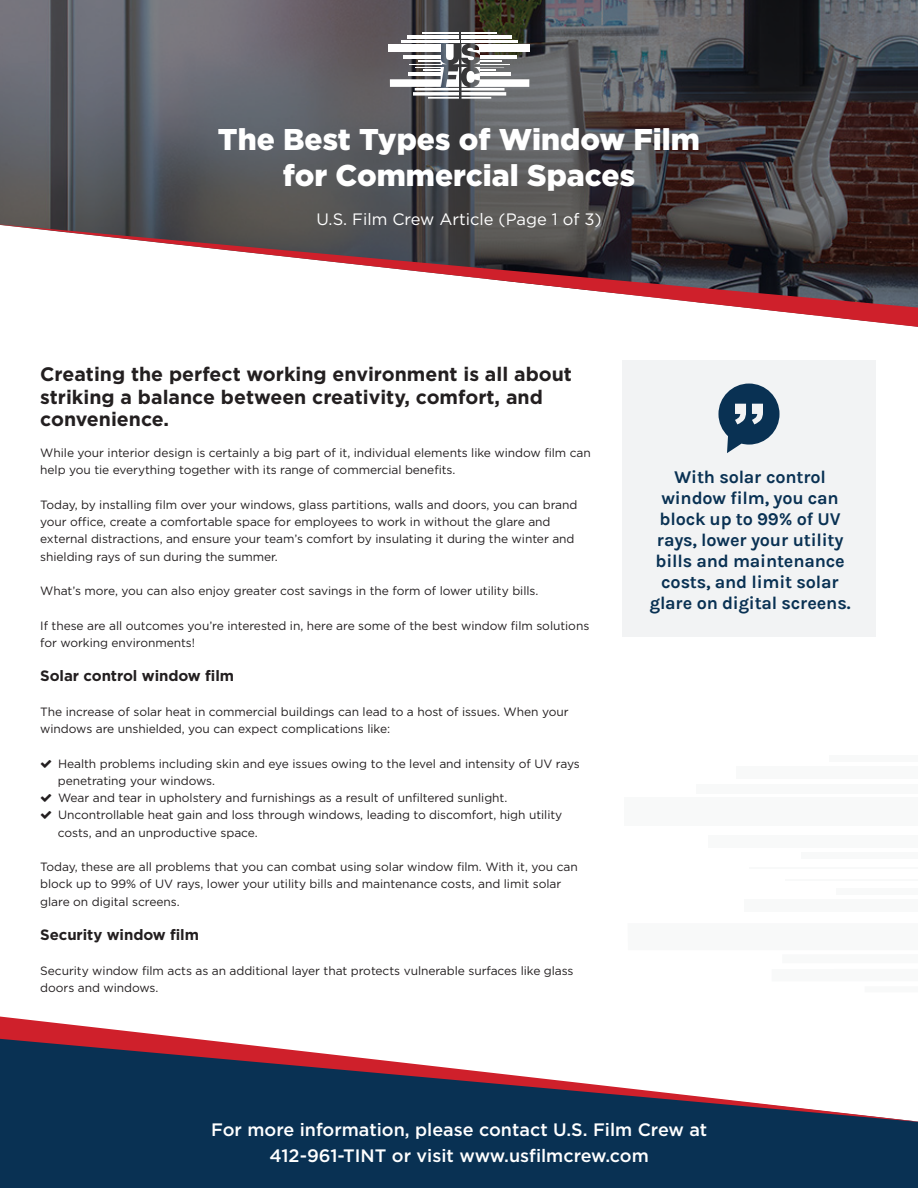
<style>
.page{position:relative;width:918px;height:1188px;background:#093153}
.page>*{position:absolute;margin:0;border:0;box-sizing:border-box;transform-origin:0 0}
.t1{font:900 30px/36px "Gotham";color:#fff;text-align:center}
.t2{font:700 19.5px/22.5px "Gotham";color:#231f20}
.t3{font:700 18px/21px "Karla";letter-spacing:-.01em;color:#093153;text-align:center}
.t4{font:500 18px/25.5px "Gotham";color:#fff;text-align:center}
.t5{font:16.5px "Gotham";color:#fff}
.t6{font:700 15px "Gotham";letter-spacing:-.005em;color:#231f20}
.t7{font:12px/17.2px "Gotham";letter-spacing:-.005em;color:#231f20}
</style>
<div class="page">
<svg style="left:0;top:0;width:918px;height:223px"></svg>
<div style="left:0;top:328px;width:918px;height:687px;background:#fff"></div>
<div style="left:772px;top:969px;width:146px;height:12px;background:#f2f3f4"></div>
<div style="left:865px;top:986px;width:53px;height:6px;background:#f2f3f4"></div>
<div style="left:624px;top:797px;width:294px;height:28px;background:#f2f3f4"></div>
<hr style="left:749px;top:868px;width:169px;height:1px;background:#f2f3f4">
<div style="left:696px;top:785px;width:222px;height:9px;background:#f2f3f4"></div>
<div style="left:736px;top:767px;width:182px;height:12px;background:#f2f3f4"></div>
<div style="left:829px;top:755px;width:89px;height:7px;background:#f2f3f4"></div>
<div style="left:628px;top:923px;width:290px;height:27px;background:#f8f9f9"></div>
<div style="left:744px;top:900px;width:174px;height:12px;background:#f2f3f4"></div>
<div style="left:836px;top:889px;width:82px;height:6px;background:#f2f3f4"></div>
<hr style="left:785px;top:879px;width:133px;height:2px;background:#f2f3f4">
<div style="left:782px;top:954px;width:136px;height:9px;background:#f2f3f4"></div>
<div style="left:708px;top:835px;width:210px;height:13px;background:#f2f3f4"></div>
<div style="left:801px;top:853px;width:117px;height:6px;background:#f2f3f4"></div>
<div style="left:623px;top:360px;width:253px;height:276px;background:#f2f3f4"></div>
<svg style="left:718px;top:384px;width:62px;height:69px"></svg>
<svg style="left:0;top:223px;width:918px;height:105px"></svg>
<svg style="left:462px;top:92px;width:44px;height:4px"></svg>
<hr style="left:462px;top:97px;width:29px;height:2px;background:#fff">
<div style="left:480px;top:44px;width:50px;height:8px;background:#fff"></div>
<hr style="left:480px;top:64px;width:30px;height:1px;background:#fff">
<hr style="left:462px;top:41px;width:56px;height:2px;background:#fff">
<hr style="left:462px;top:36px;width:50px;height:3px;background:#fff">
<hr style="left:462px;top:32px;width:35px;height:2px;background:#fff">
<div style="left:480px;top:79px;width:49px;height:8px;background:#fff"></div>
<hr style="left:480px;top:73px;width:31px;height:3px;background:#fff">
<hr style="left:462px;top:88px;width:43px;height:3px;background:#fff">
<svg style="left:413px;top:92px;width:46px;height:4px"></svg>
<hr style="left:428px;top:97px;width:31px;height:2px;background:#fff">
<hr style="left:415px;top:88px;width:44px;height:3px;background:#fff">
<hr style="left:480px;top:55px;width:36px;height:3px;background:#fff">
<div style="left:388px;top:44px;width:53px;height:8px;background:#fff"></div>
<hr style="left:401px;top:41px;width:58px;height:2px;background:#fff">
<hr style="left:407px;top:36px;width:52px;height:3px;background:#fff">
<hr style="left:422px;top:32px;width:37px;height:2px;background:#fff">
<svg style="left:390px;top:44px;width:114px;height:43px"></svg>
<svg style="left:0;top:1015px;width:918px;height:107px"></svg>
<svg style="left:41px;top:760px;width:10px;height:8px"></svg>
<svg style="left:41px;top:794px;width:10px;height:8px"></svg>
<svg style="left:41px;top:811px;width:10px;height:8px"></svg>
<h1 class="t1" style="left:218px;top:121px;width:484px">The Best Types of Window Film for Commercial Spaces</h1>
<h3 class="t5" style="left:316px;top:210px;width:287px">U.S. Film Crew Article (Page 1 of 3)</h3>
<h2 class="t2" style="left:40px;top:362px;width:533px">Creating the perfect working environment is all about striking a balance between creativity, comfort, and convenience.</h2>
<p class="t7" style="left:40px;top:444px;width:552px">While your interior design is certainly a big part of it, individual elements like window film can help you tie everything together with its range of commercial benefits.</p>
<p class="t7" style="left:40px;top:496px;width:539px">Today, by installing film over your windows, glass partitions, walls and doors, you can brand your office, create a comfortable space for employees to work in without the glare and external distractions, and ensure your team’s comfort by insulating it during the winter and shielding rays of sun during the summer.</p>
<p class="t7" style="left:40px;top:582px;width:500px">What’s more, you can also enjoy greater cost savings in the form of lower utility bills.</p>
<p class="t7" style="left:40px;top:617px;width:551px">If these are all outcomes you’re interested in, here are some of the best window film solutions for working environments!</p>
<p class="t6" style="left:40px;top:668px;width:195px">Solar control window film</p>
<p class="t7" style="left:40px;top:703px;width:530px">The increase of solar heat in commercial buildings can lead to a host of issues. When your windows are unshielded, you can expect complications like:</p>
<p class="t7" style="left:58px;top:755px;width:523px">Health problems including skin and eye issues owing to the level and intensity of UV rays penetrating your windows.<br>Wear and tear in upholstery and furnishings as a result of unfiltered sunlight.<br>Uncontrollable heat gain and loss through windows, leading to discomfort, high utility costs, and an unproductive space.</p>
<p class="t7" style="left:40px;top:858px;width:539px">Today, these are all problems that you can combat using solar window film. With it, you can block up to 99% of UV rays, lower your utility bills and maintenance costs, and limit solar glare on digital screens.</p>
<p class="t6" style="left:40px;top:926px;width:160px">Security window film</p>
<p class="t7" style="left:40px;top:962px;width:535px">Security window film acts as an additional layer that protects vulnerable surfaces like glass doors and windows.</p>
<h3 class="t3" style="left:650px;top:467px;width:202px">With solar control window film, you can block up to 99% of UV rays, lower your utility bills and maintenance costs, and limit solar glare on digital screens.</h3>
<h3 class="t4" style="left:211px;top:1117px;width:498px">For more information, please contact U.S. Film Crew at<br>412-961-TINT or visit www.usfilmcrew.com</h3>
</div>
